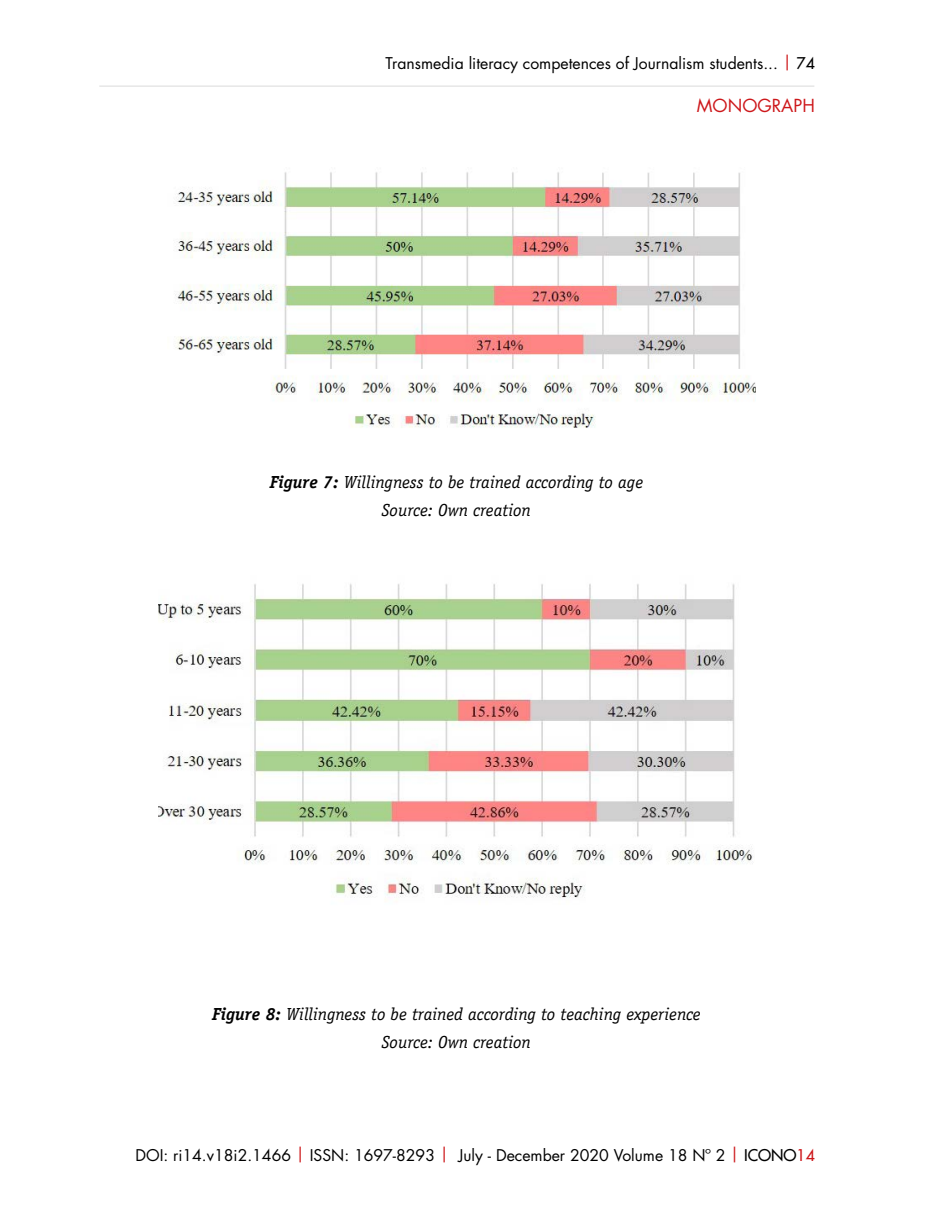
<style>
.page{position:relative;width:939px;height:1220px;background:#fff}
.page>*{position:absolute;margin:0;border:0;box-sizing:border-box;transform-origin:0 0}
.t1{font:italic 17.5px/28px "Officina Serif Std";color:#000;text-align:center}
.t2{font:17.5px "Futura Std";color:#cd171a}
.t3{font:15.75px "Futura Std";color:#000}
.s1{color:#cd171a}
.s2{font-weight:500}
.s3{font-weight:700}
.s4{font-weight:500;color:#cd171a}
</style>
<div class="page">
<hr style="left:99px;top:86px;width:715px;height:1px;background:#dadada">
<img style="left:175px;top:172px;width:579px;height:256px">
<img style="left:158px;top:583px;width:595px;height:318px">
<p class="t3" style="left:385px;top:53px;width:430px">Transmedia literacy competences of Journalism students... <span class="s1">|</span> <span class="s2">74</span></p>
<p class="t2" style="left:696px;top:94px;width:119px">MONOGRAPH</p>
<p class="t1" style="left:270px;top:468px;width:374px"><span class="s3">Figure 7:</span> Willingness to be trained according to age<br>Source: Own creation</p>
<p class="t1" style="left:212px;top:1000px;width:489px"><span class="s3">Figure 8:</span> Willingness to be trained according to teaching experience<br>Source: Own creation</p>
<p class="t3" style="left:135px;top:1145px;width:680px">DOI: ri14.v18i2.1466 <span class="s1">|</span> ISSN: 1697-8293 <span class="s1">|</span> July - December 2020 Volume 18 Nº 2 <span class="s1">|</span> <span class="s2">ICONO</span><span class="s4">14</span></p>
</div>
